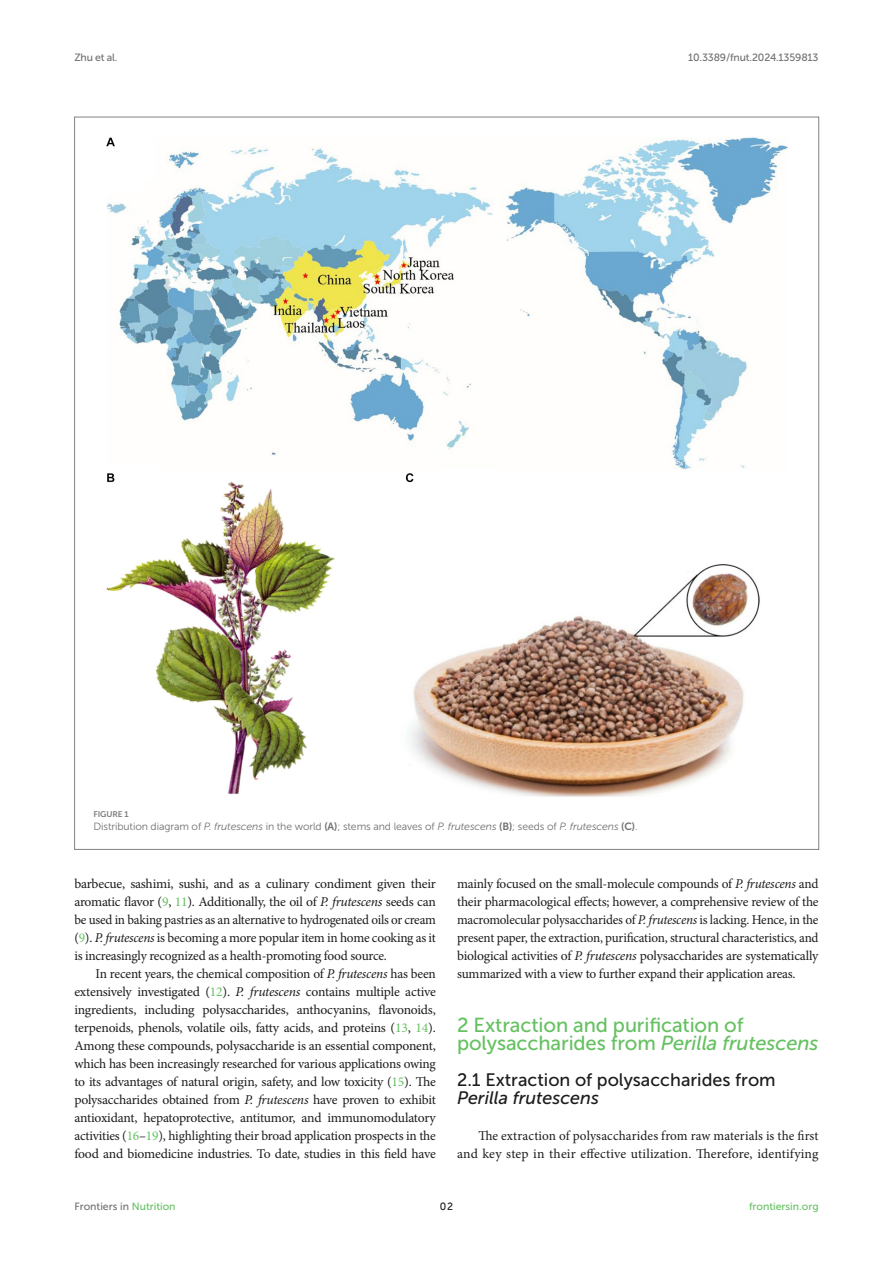
<style>
.page{position:relative;width:893px;height:1263px;background:#fff}
.page>*{position:absolute;margin:0;border:0;box-sizing:border-box;transform-origin:0 0}
.HEAD_1{font:20.25px/18px "Museo Sans 500";letter-spacing:-.005em;color:#65c161}
.HEAD_2_after_HEAD_1{font:18px/18px "Museo Sans 500";color:#1b1c1b}
.TEXT{font:13.5px/18px "Minion Pro";letter-spacing:-.015em;color:#1b1c1b;text-align:justify}
.TEXT_FLUSH{font:13.5px/18px "Minion Pro";letter-spacing:.005em;color:#1b1c1b;text-align:justify}
.FIG_LEG{font:10.5px "Museo Sans 300";letter-spacing:-.01em;color:#706f70}
.t1{font:10.5px "Museo Sans 500";letter-spacing:-.015em;color:#706f70}
.t2{font:10.5px "Museo Sans 500";color:#65c161}
.t3{font:10.5px "Museo Sans 500";color:#1b1c1b}
.FIG_HD{font:8.25px "Museo Sans 700";letter-spacing:-.01em;color:#7e7f7f}
.s1{font-style:italic}
.s2{font-family:"Museo Sans 700"}
.s3{color:#65c161}
</style>
<div class="page">
<img style="left:106px;top:137px;width:682px;height:660px">
<p class="t1" style="left:74px;top:51px;width:45px">Zhu et al.</p>
<p class="t1" style="left:688px;top:51px;width:132px">10.3389/fnut.2024.1359813</p>
<p class="FIG_HD" style="left:94px;top:809px;width:37px">FIGURE 1</p>
<p class="FIG_LEG" style="left:94px;top:821px;width:546px">Distribution diagram of <span class="s1">P. frutescens</span> in the world <span class="s2">(A)</span>; stems and leaves of <span class="s1">P. frutescens</span> <span class="s2">(B)</span>; seeds of <span class="s1">P. frutescens</span> <span class="s2">(C)</span>.</p>
<p class="TEXT_FLUSH" style="left:74px;top:875px;width:363px">barbecue, sashimi, sushi, and as a culinary condiment given their aromatic flavor (<span class="s3">9</span>, <span class="s3">11</span>). Additionally, the oil of <span class="s1">P. frutescens</span> seeds can be used in baking pastries as an alternative to hydrogenated oils or cream (<span class="s3">9</span>). <span class="s1">P. frutescens</span> is becoming a more popular item in home cooking as it is increasingly recognized as a health-promoting food source.</p>
<p class="TEXT" style="left:74px;top:965px;width:363px;text-indent:21px">In recent years, the chemical composition of <span class="s1">P. frutescens</span> has been extensively investigated (<span class="s3">12</span>). <span class="s1">P. frutescens</span> contains multiple active ingredients, including polysaccharides, anthocyanins, flavonoids, terpenoids, phenols, volatile oils, fatty acids, and proteins (<span class="s3">13</span>, <span class="s3">14</span>).<br>Among these compounds, polysaccharide is an essential component, which has been increasingly researched for various applications owing to its advantages of natural origin, safety, and low toxicity (<span class="s3">15</span>). The polysaccharides obtained from <span class="s1">P. frutescens</span> have proven to exhibit antioxidant, hepatoprotective, antitumor, and immunomodulatory activities (<span class="s3">16</span>–<span class="s3">19</span>), highlighting their broad application prospects in the food and biomedicine industries. To date, studies in this field have</p>
<p class="TEXT" style="left:457px;top:875px;width:363px">mainly focused on the small-molecule compounds of <span class="s1">P. frutescens</span> and their pharmacological effects; however, a comprehensive review of the macromolecular polysaccharides of <span class="s1">P. frutescens</span> is lacking. Hence, in the present paper, the extraction, purification, structural characteristics, and biological activities of <span class="s1">P. frutescens</span> polysaccharides are systematically summarized with a view to further expand their application areas.</p>
<p class="HEAD_1" style="left:457px;top:1016px;width:363px">2 Extraction and purification of polysaccharides from <span class="s1">Perilla frutescens</span></p>
<p class="HEAD_2_after_HEAD_1" style="left:457px;top:1071px;width:320px">2.1 Extraction of polysaccharides from<br><span class="s1">Perilla frutescens</span></p>
<p class="TEXT_FLUSH" style="left:457px;top:1127px;width:363px;text-align:right">The extraction of polysaccharides from raw materials is the first and key step in their effective utilization. Therefore, identifying</p>
<p class="t1" style="left:74px;top:1200px;width:103px">Frontiers in <span class="s3">Nutrition</span></p>
<p class="t3" style="left:440px;top:1200px;width:15px">02</p>
<p class="t2" style="left:749px;top:1200px;width:71px">frontiersin.org</p>
</div>
